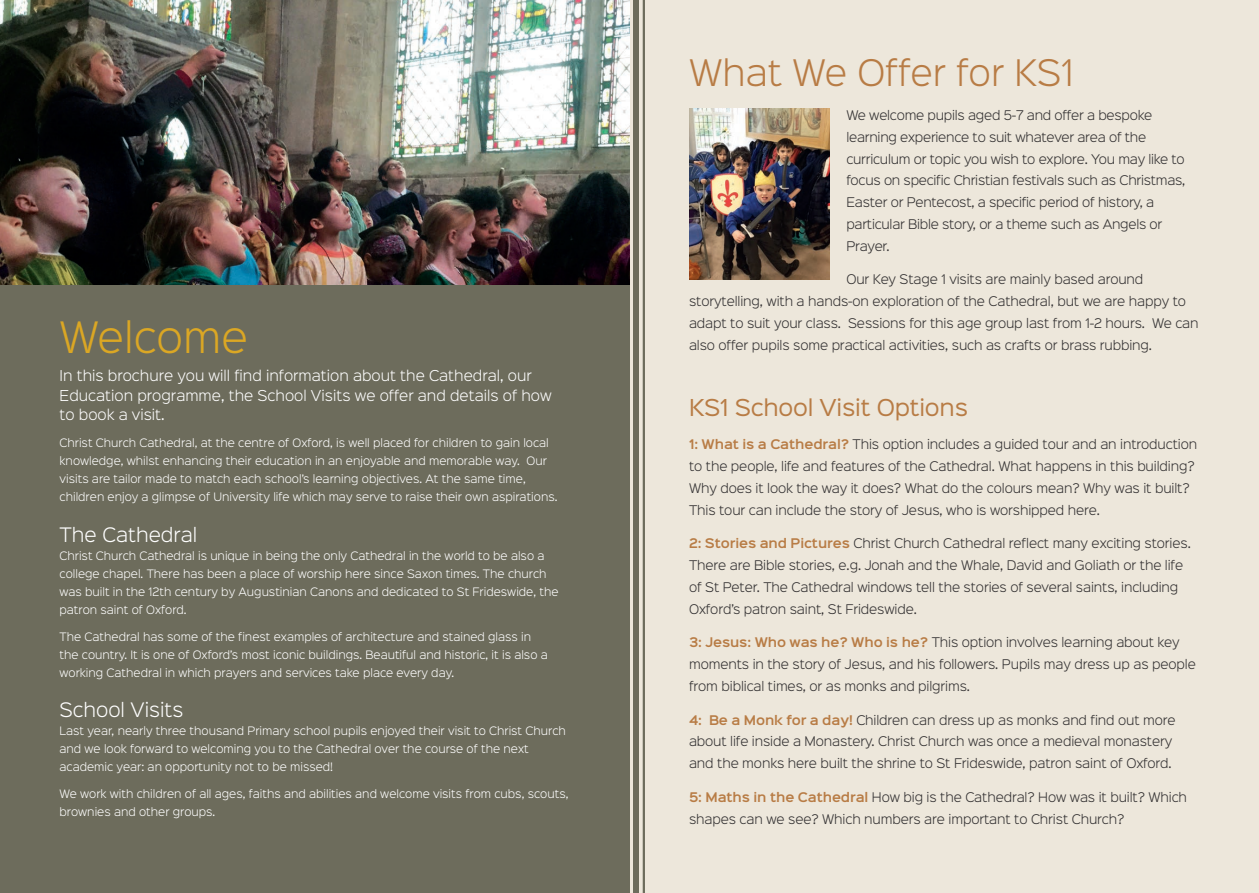
<style>
.page{position:relative;width:1259px;height:893px;background:#fff}
.page>*{position:absolute;margin:0;border:0;box-sizing:border-box;transform-origin:0 0}
.Paragraph_Style_2{font:300 39px "Sinkin Sans 300";color:#dba724}
.Events_-_Paragraph_S{font:300 33px "Sinkin Sans 300";color:#b87c45}
.Events_-_Paragraph_S-2{font:21px "Sinkin Sans 400";letter-spacing:-.01em;color:#b87c45}
.Paragraph_Style_2-2{font:300 18px "Sinkin Sans 300";color:#fff}
.Paragraph_Style_2-3{font:300 13.5px/19.5px "Sinkin Sans 300";color:#fff}
.Events_-_Paragraph_S-3{font:300 12px/21.8px "Sinkin Sans 300";letter-spacing:-.01em;color:#312f30}
.Paragraph_Style_2-4{font:300 10.5px/18px "Sinkin Sans 300";color:#fff}
.s1{font-family:"Sinkin Sans 600";font-weight:600;color:#b87c45}
</style>
<div class="page">
<div style="left:583px;top:0;width:676px;height:893px;background:#ede7db"></div>
<div style="left:0;top:0;width:629px;height:893px;background:#6d6c5c"></div>
<div style="left:633px;top:0;width:6px;height:893px;background:#6d6c5c"></div>
<hr style="left:643px;top:0;width:2px;height:893px;background:#6d6c5c">
<img style="left:0;top:0;width:629px;height:285px">
<img style="left:689px;top:108px;width:140px;height:171px">
<p class="Paragraph_Style_2" style="left:60px;top:305px;width:190px">Welcome</p>
<p class="Paragraph_Style_2-3" style="left:60px;top:365px;width:494px">In this brochure you will find information about the Cathedral, our<br>Education programme, the School Visits we offer and details of how to book a visit.</p>
<p class="Paragraph_Style_2-4" style="left:60px;top:433px;width:499px">Christ Church Cathedral, at the centre of Oxford, is well placed for children to gain local knowledge, whilst enhancing their education in an enjoyable and memorable way. Our visits are tailor made to match each school’s learning objectives. At the same time, children enjoy a glimpse of University life which may serve to raise their own aspirations.</p>
<p class="Paragraph_Style_2-2" style="left:60px;top:520px;width:139px">The Cathedral</p>
<p class="Paragraph_Style_2-4" style="left:60px;top:546px;width:500px">Christ Church Cathedral is unique in being the only Cathedral in the world to be also a college chapel. There has been a place of worship here since Saxon times. The church was built in the 12th century by Augustinian Canons and dedicated to St Frideswide, the patron saint of Oxford.</p>
<p class="Paragraph_Style_2-4" style="left:60px;top:627px;width:490px">The Cathedral has some of the finest examples of architecture and stained glass in the country. It is one of Oxford’s most iconic buildings. Beautiful and historic, it is also a working Cathedral in which prayers and services take place every day.</p>
<p class="Paragraph_Style_2-2" style="left:60px;top:695px;width:125px">School Visits</p>
<p class="Paragraph_Style_2-4" style="left:60px;top:721px;width:508px">Last year, nearly three thousand Primary school pupils enjoyed their visit to Christ Church and we look forward to welcoming you to the Cathedral over the course of the next academic year: an opportunity not to be missed!</p>
<p class="Paragraph_Style_2-4" style="left:60px;top:784px;width:510px">We work with children of all ages, faiths and abilities and welcome visits from cubs, scouts, brownies and other groups.</p>
<p class="Events_-_Paragraph_S" style="left:689px;top:46px;width:386px">What We Offer for KS1</p>
<p class="Events_-_Paragraph_S-3" style="left:846px;top:103px;width:340px">We welcome pupils aged 5-7 and offer a bespoke learning experience to suit whatever area of the curriculum or topic you wish to explore. You may like to focus on specific Christian festivals such as Christmas, Easter or Pentecost, a specific period of history, a particular Bible story, or a theme such as Angels or Prayer.</p>
<p class="Events_-_Paragraph_S-3" style="left:689px;top:268px;width:511px;text-indent:157px">Our Key Stage 1 visits are mainly based around storytelling, with a hands-on exploration of the Cathedral, but we are happy to adapt to suit your class. Sessions for this age group last from 1-2 hours. We can also offer pupils some practical activities, such as crafts or brass rubbing.</p>
<p class="Events_-_Paragraph_S-2" style="left:689px;top:389px;width:280px">KS1 School Visit Options</p>
<p class="Events_-_Paragraph_S-3" style="left:689px;top:433px;width:510px"><span class="s1">1: What is a Cathedral?</span> This option includes a guided tour and an introduction to the people, life and features of the Cathedral. What happens in this building?<br>Why does it look the way it does? What do the colours mean? Why was it built?<br>This tour can include the story of Jesus, who is worshipped here.</p>
<p class="Events_-_Paragraph_S-3" style="left:689px;top:532px;width:503px"><span class="s1">2: Stories and Pictures</span> Christ Church Cathedral reflect many exciting stories.<br>There are Bible stories, e.g. Jonah and the Whale, David and Goliath or the life of St Peter. The Cathedral windows tell the stories of several saints, including Oxford’s patron saint, St Frideswide.</p>
<p class="Events_-_Paragraph_S-3" style="left:689px;top:631px;width:508px"><span class="s1">3: Jesus: Who was he? Who is he?</span> This option involves learning about key moments in the story of Jesus, and his followers. Pupils may dress up as people from biblical times, or as monks and pilgrims.</p>
<p class="Events_-_Paragraph_S-3" style="left:689px;top:708px;width:488px"><span class="s1">4: Be a Monk for a day!</span> Children can dress up as monks and find out more about life inside a Monastery. Christ Church was once a medieval monastery and the monks here built the shrine to St Frideswide, patron saint of Oxford.</p>
<p class="Events_-_Paragraph_S-3" style="left:689px;top:785px;width:499px"><span class="s1">5: Maths in the Cathedral</span> How big is the Cathedral? How was it built? Which shapes can we see? Which numbers are important to Christ Church?</p>
</div>
